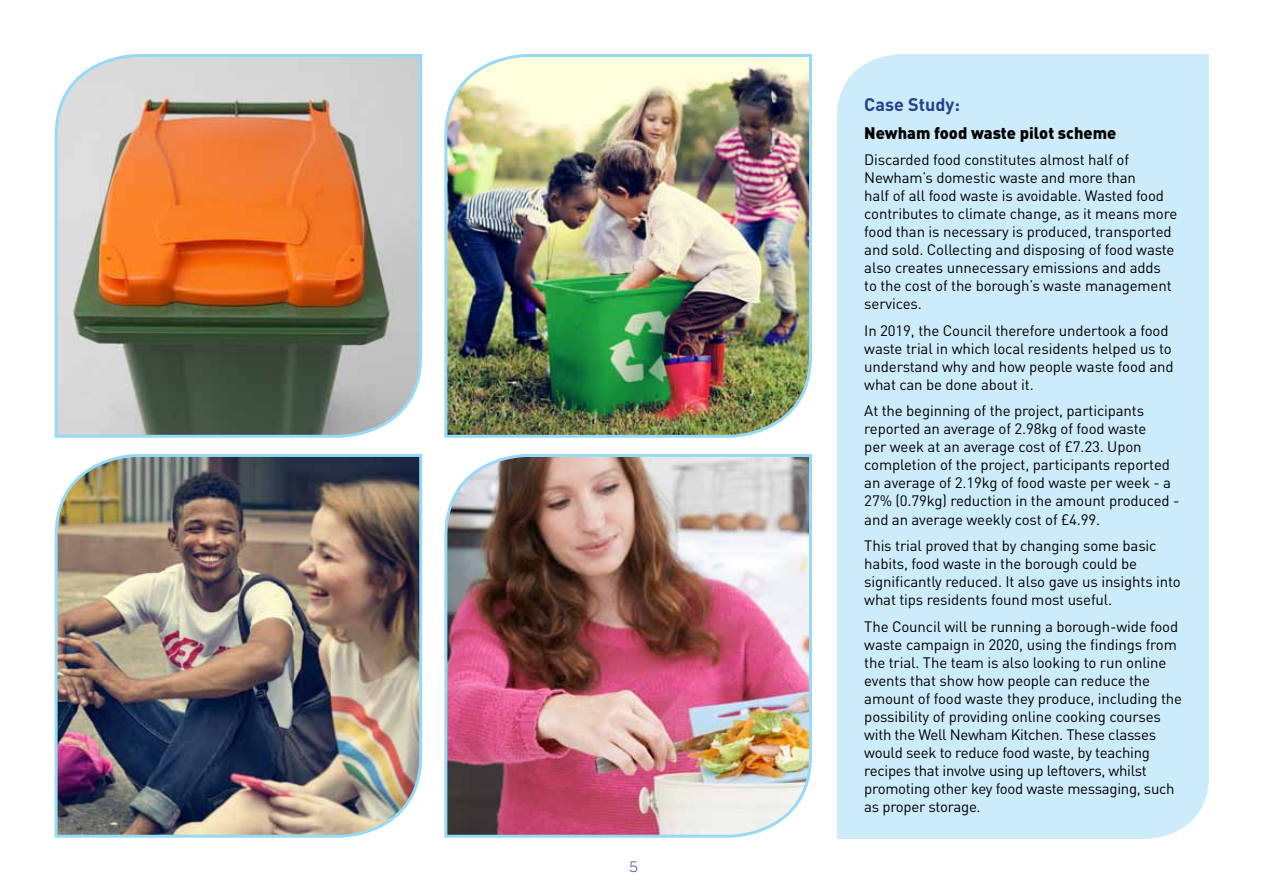
<style>
.page{position:relative;width:1263px;height:893px;background:#fff}
.page>*{position:absolute;margin:0;border:0;box-sizing:border-box;transform-origin:0 0}
.t1{font:700 18px "DIN";color:#25408f}
.t2{font:900 16.5px "DIN";color:#000}
.t3{font:15px/18px "DIN";letter-spacing:-.01em;color:#000}
.t4{font:300 15px "Gotham";color:#25408f}
</style>
<div class="page">
<div style="left:837px;top:54px;width:372px;height:785px;background:#ccecfc"></div>
<img style="left:54px;top:54px;width:369px;height:384px">
<img style="left:54px;top:454px;width:369px;height:384px">
<img style="left:444px;top:54px;width:368px;height:384px">
<img style="left:444px;top:454px;width:368px;height:384px">
<p class="t4" style="left:629px;top:859px;width:11px">5</p>
<p class="t1" style="left:864px;top:92px;width:97px">Case Study:</p>
<p class="t2" style="left:864px;top:122px;width:254px">Newham food waste pilot scheme</p>
<p class="t3" style="left:864px;top:151px;width:315px">Discarded food constitutes almost half of Newham’s domestic waste and more than<br>half of all food waste is avoidable. Wasted food contributes to climate change, as it means more food than is necessary is produced, transported and sold. Collecting and disposing of food waste also creates unnecessary emissions and adds<br>to the cost of the borough’s waste management services.</p>
<p class="t3" style="left:864px;top:321px;width:311px">In 2019, the Council therefore undertook a food waste trial in which local residents helped us to understand why and how people waste food and what can be done about it.</p>
<p class="t3" style="left:864px;top:402px;width:317px">At the beginning of the project, participants reported an average of 2.98kg of food waste<br>per week at an average cost of £7.23. Upon completion of the project, participants reported an average of 2.19kg of food waste per week - a 27% (0.79kg) reduction in the amount produced - and an average weekly cost of £4.99.</p>
<p class="t3" style="left:864px;top:536px;width:318px">This trial proved that by changing some basic habits, food waste in the borough could be significantly reduced. It also gave us insights into what tips residents found most useful.</p>
<p class="t3" style="left:864px;top:617px;width:319px">The Council will be running a borough-wide food waste campaign in 2020, using the findings from the trial. The team is also looking to run online events that show how people can reduce the amount of food waste they produce, including the possibility of providing online cooking courses with the Well Newham Kitchen. These classes would seek to reduce food waste, by teaching recipes that involve using up leftovers, whilst promoting other key food waste messaging, such as proper storage.</p>
</div>
